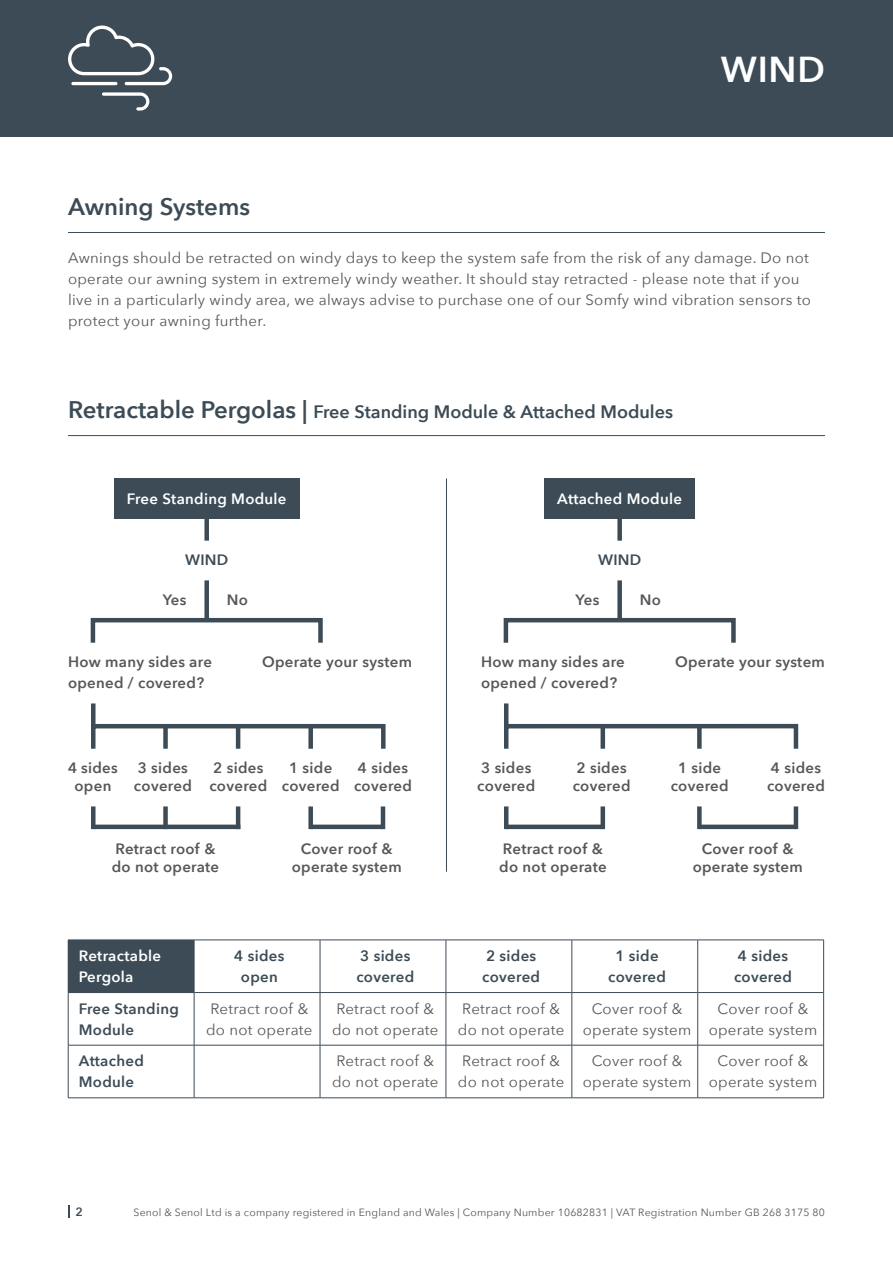
<style>
.page{position:relative;width:893px;height:1263px;background:#fff}
.page>*{position:absolute;margin:0;border:0;box-sizing:border-box;transform-origin:0 0}
.t1{font:600 36px "Avenir Next";color:#fff}
.t2{font:600 24px "Avenir Next";color:#3c4b55}
.t3{font:600 18px "Avenir Next";color:#3c4b55}
.t4{font:15px/21px "Avenir Next";letter-spacing:.02em;color:#575756}
.t5{font:600 15px/18px "Avenir Next";letter-spacing:.02em;color:#575756}
.t6{font:600 15px/21px "Avenir Next";letter-spacing:.02em;color:#3c4b55}
.t7{font:600 15px/21px "Avenir Next";letter-spacing:.02em;color:#fff}
.t8{font:600 12px "Avenir Next";color:#3c4b55}
.t9{font:10.5px "Avenir Next";letter-spacing:.02em;color:#575756}
.s1{font-size:24px}
</style>
<div class="page">
<svg style="left:69px;top:1205px;width:1px;height:13px"></svg>
<div style="left:0;top:0;width:893px;height:136px;background:#3c4b55"></div>
<svg style="left:102px;top:92px;width:48px;height:19px"></svg>
<svg style="left:68px;top:25px;width:104px;height:60px"></svg>
<hr style="left:68px;top:232px;width:757px;height:1px;background:#3c4b55">
<hr style="left:68px;top:435px;width:757px;height:1px;background:#3c4b55">
<div style="left:91px;top:618px;width:232px;height:27px;border:4px solid #3c4b55"></div>
<div style="left:504px;top:618px;width:232px;height:27px;border:4px solid #3c4b55"></div>
<div style="left:91px;top:724px;width:295px;height:27px;border:4px solid #3c4b55"></div>
<div style="left:504px;top:724px;width:294px;height:27px;border:4px solid #3c4b55"></div>
<div style="left:163px;top:726px;width:5px;height:23px;background:#3c4b55"></div>
<hr style="left:601px;top:726px;width:4px;height:23px;background:#3c4b55">
<div style="left:91px;top:806px;width:5px;height:23px;background:#3c4b55"></div>
<div style="left:308px;top:806px;width:5px;height:23px;background:#3c4b55"></div>
<div style="left:163px;top:806px;width:5px;height:23px;background:#3c4b55"></div>
<div style="left:91px;top:703px;width:5px;height:23px;background:#3c4b55"></div>
<hr style="left:504px;top:703px;width:4px;height:23px;background:#3c4b55">
<hr style="left:236px;top:726px;width:4px;height:23px;background:#3c4b55">
<div style="left:697px;top:726px;width:5px;height:23px;background:#3c4b55"></div>
<hr style="left:236px;top:806px;width:4px;height:23px;background:#3c4b55">
<hr style="left:381px;top:806px;width:4px;height:23px;background:#3c4b55">
<hr style="left:93px;top:825px;width:147px;height:4px;background:#3c4b55">
<hr style="left:311px;top:825px;width:72px;height:4px;background:#3c4b55">
<div style="left:697px;top:806px;width:5px;height:23px;background:#3c4b55"></div>
<hr style="left:794px;top:806px;width:4px;height:23px;background:#3c4b55">
<hr style="left:700px;top:825px;width:96px;height:4px;background:#3c4b55">
<hr style="left:504px;top:806px;width:4px;height:23px;background:#3c4b55">
<hr style="left:601px;top:806px;width:4px;height:23px;background:#3c4b55">
<hr style="left:506px;top:825px;width:97px;height:4px;background:#3c4b55">
<div style="left:204px;top:580px;width:5px;height:40px;background:#3c4b55"></div>
<div style="left:617px;top:580px;width:5px;height:40px;background:#3c4b55"></div>
<div style="left:114px;top:478px;width:185px;height:41px;background:#3c4b55"></div>
<div style="left:544px;top:478px;width:151px;height:41px;background:#3c4b55"></div>
<div style="left:204px;top:518px;width:5px;height:23px;background:#3c4b55"></div>
<div style="left:617px;top:518px;width:5px;height:23px;background:#3c4b55"></div>
<div style="left:308px;top:726px;width:5px;height:23px;background:#3c4b55"></div>
<hr style="left:446px;top:478px;width:1px;height:394px;background:#3c4b55">
<div style="left:68px;top:940px;width:126px;height:52px;background:#3c4b55"></div>
<hr style="left:194px;top:940px;width:126px;height:1px;background:#3c4b55">
<hr style="left:194px;top:940px;width:1px;height:52px;background:#3c4b55">
<hr style="left:320px;top:940px;width:126px;height:1px;background:#3c4b55">
<hr style="left:320px;top:940px;width:1px;height:52px;background:#3c4b55">
<hr style="left:446px;top:940px;width:126px;height:1px;background:#3c4b55">
<hr style="left:446px;top:940px;width:1px;height:52px;background:#3c4b55">
<hr style="left:572px;top:940px;width:126px;height:1px;background:#3c4b55">
<hr style="left:572px;top:940px;width:1px;height:52px;background:#3c4b55">
<hr style="left:698px;top:940px;width:126px;height:1px;background:#3c4b55">
<hr style="left:697px;top:940px;width:1px;height:52px;background:#3c4b55">
<hr style="left:823px;top:940px;width:1px;height:52px;background:#3c4b55">
<hr style="left:68px;top:992px;width:126px;height:1px;background:#3c4b55">
<hr style="left:68px;top:993px;width:1px;height:52px;background:#3c4b55">
<hr style="left:194px;top:992px;width:126px;height:1px;background:#3c4b55">
<hr style="left:194px;top:993px;width:1px;height:52px;background:#3c4b55">
<hr style="left:320px;top:992px;width:126px;height:1px;background:#3c4b55">
<hr style="left:320px;top:993px;width:1px;height:52px;background:#3c4b55">
<hr style="left:446px;top:992px;width:126px;height:1px;background:#3c4b55">
<hr style="left:446px;top:993px;width:1px;height:52px;background:#3c4b55">
<hr style="left:572px;top:992px;width:126px;height:1px;background:#3c4b55">
<hr style="left:572px;top:993px;width:1px;height:52px;background:#3c4b55">
<hr style="left:698px;top:992px;width:126px;height:1px;background:#3c4b55">
<hr style="left:697px;top:993px;width:1px;height:52px;background:#3c4b55">
<hr style="left:823px;top:993px;width:1px;height:52px;background:#3c4b55">
<hr style="left:68px;top:1045px;width:126px;height:1px;background:#3c4b55">
<hr style="left:68px;top:1045px;width:1px;height:52px;background:#3c4b55">
<hr style="left:194px;top:1045px;width:126px;height:1px;background:#3c4b55">
<hr style="left:194px;top:1045px;width:1px;height:52px;background:#3c4b55">
<hr style="left:320px;top:1045px;width:126px;height:1px;background:#3c4b55">
<hr style="left:320px;top:1045px;width:1px;height:52px;background:#3c4b55">
<hr style="left:446px;top:1045px;width:126px;height:1px;background:#3c4b55">
<hr style="left:446px;top:1045px;width:1px;height:52px;background:#3c4b55">
<hr style="left:572px;top:1045px;width:126px;height:1px;background:#3c4b55">
<hr style="left:572px;top:1045px;width:1px;height:52px;background:#3c4b55">
<hr style="left:698px;top:1045px;width:126px;height:1px;background:#3c4b55">
<hr style="left:697px;top:1045px;width:1px;height:52px;background:#3c4b55">
<hr style="left:823px;top:1045px;width:1px;height:52px;background:#3c4b55">
<hr style="left:68px;top:1097px;width:126px;height:1px;background:#3c4b55">
<hr style="left:194px;top:1097px;width:126px;height:1px;background:#3c4b55">
<hr style="left:320px;top:1097px;width:126px;height:1px;background:#3c4b55">
<hr style="left:446px;top:1097px;width:126px;height:1px;background:#3c4b55">
<hr style="left:572px;top:1097px;width:126px;height:1px;background:#3c4b55">
<hr style="left:698px;top:1097px;width:126px;height:1px;background:#3c4b55">
<h2 class="t2" style="left:68px;top:186px;width:184px">Awning Systems</h2>
<h1 class="t1" style="left:721px;top:38px;width:106px">WIND</h1>
<p class="t4" style="left:68px;top:247px;width:745px">Awnings should be retracted on windy days to keep the system safe from the risk of any damage. Do not operate our awning system in extremely windy weather. It should stay retracted - please note that if you live in a particularly windy area, we always advise to purchase one of our Somfy wind vibration sensors to protect your awning further.</p>
<p class="t3" style="left:68px;top:397px;width:607px"><span class="s1">Retractable Pergolas |</span> Free Standing Module &amp; Attached Modules</p>
<p class="t7" style="left:127px;top:488px;width:161px">Free Standing Module</p>
<p class="t7" style="left:557px;top:488px;width:126px">Attached Module</p>
<p class="t6" style="left:185px;top:549px;width:45px">WIND</p>
<p class="t6" style="left:598px;top:549px;width:45px">WIND</p>
<p class="t5" style="left:227px;top:591px;width:23px">No</p>
<p class="t5" style="left:640px;top:591px;width:23px">No</p>
<p class="t5" style="left:163px;top:591px;width:25px">Yes</p>
<p class="t5" style="left:576px;top:591px;width:25px">Yes</p>
<p class="t5" style="left:68px;top:651px;width:145px;line-height:21px">How many sides are opened / covered?</p>
<p class="t5" style="left:481px;top:651px;width:145px;line-height:21px">How many sides are opened / covered?</p>
<p class="t5" style="left:262px;top:653px;width:151px">Operate your system</p>
<p class="t5" style="left:675px;top:653px;width:151px">Operate your system</p>
<p class="t5" style="left:68px;top:759px;width:51px;text-align:center">4 sides open</p>
<p class="t5" style="left:134px;top:759px;width:59px">3 sides covered</p>
<p class="t5" style="left:477px;top:759px;width:59px">3 sides covered</p>
<p class="t5" style="left:209px;top:759px;width:59px">2 sides covered</p>
<p class="t5" style="left:573px;top:759px;width:59px">2 sides covered</p>
<p class="t5" style="left:282px;top:759px;width:59px;text-align:center">1 side covered</p>
<p class="t5" style="left:671px;top:759px;width:59px;text-align:center">1 side covered</p>
<p class="t5" style="left:354px;top:759px;width:59px">4 sides covered</p>
<p class="t5" style="left:767px;top:759px;width:59px">4 sides covered</p>
<p class="t5" style="left:112px;top:839px;width:109px">Retract roof &amp; do not operate</p>
<p class="t5" style="left:499px;top:839px;width:109px">Retract roof &amp; do not operate</p>
<p class="t5" style="left:292px;top:839px;width:112px;text-align:center">Cover roof &amp; operate system</p>
<p class="t5" style="left:693px;top:839px;width:112px;text-align:center">Cover roof &amp; operate system</p>
<p class="t7" style="left:79px;top:945px;width:84px">Retractable<br>Pergola</p>
<p class="t6" style="left:234px;top:945px;width:52px;text-align:center">4 sides open</p>
<p class="t6" style="left:356px;top:945px;width:59px">3 sides covered</p>
<p class="t6" style="left:482px;top:945px;width:59px">2 sides covered</p>
<p class="t6" style="left:608px;top:945px;width:59px;text-align:center">1 side covered</p>
<p class="t6" style="left:734px;top:945px;width:59px">4 sides covered</p>
<p class="t6" style="left:79px;top:997px;width:102px">Free Standing<br>Module</p>
<p class="t4" style="left:206px;top:997px;width:108px">Retract roof &amp; do not operate</p>
<p class="t4" style="left:332px;top:997px;width:108px">Retract roof &amp; do not operate</p>
<p class="t4" style="left:458px;top:997px;width:108px">Retract roof &amp; do not operate</p>
<p class="t4" style="left:583px;top:997px;width:110px;text-align:center">Cover roof &amp; operate system</p>
<p class="t4" style="left:709px;top:997px;width:110px;text-align:center">Cover roof &amp; operate system</p>
<p class="t6" style="left:79px;top:1050px;width:67px">Attached<br>Module</p>
<p class="t4" style="left:332px;top:1050px;width:108px">Retract roof &amp; do not operate</p>
<p class="t4" style="left:458px;top:1050px;width:108px">Retract roof &amp; do not operate</p>
<p class="t4" style="left:583px;top:1050px;width:110px;text-align:center">Cover roof &amp; operate system</p>
<p class="t4" style="left:709px;top:1050px;width:110px;text-align:center">Cover roof &amp; operate system</p>
<p class="t8" style="left:75px;top:1201px;width:9px">2</p>
<p class="t9" style="left:134px;top:1203px;width:693px">Senol &amp; Senol Ltd is a company registered in England and Wales | Company Number 10682831 | VAT Registration Number GB 268 3175 80</p>
</div>
